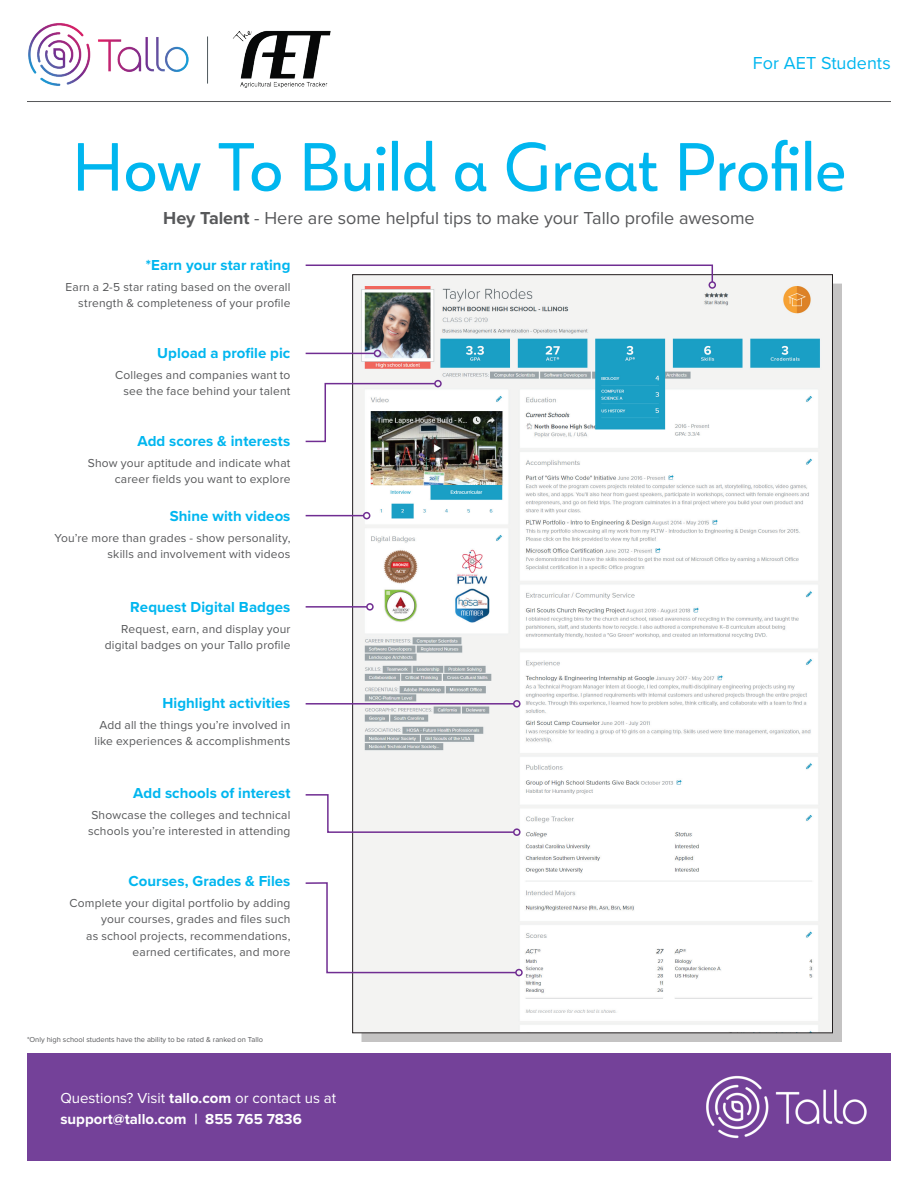
<style>
.page{position:relative;width:918px;height:1188px;background:#fff}
.page>*{position:absolute;margin:0;border:0;box-sizing:border-box;transform-origin:0 0}
.t1{font:66px "Blauth";letter-spacing:-.005em;color:#00b6ef}
.t2{font:18px "Proxima Nova";color:#57585a}
.t3{font:18px "Proxima Nova";color:#00b6ef}
.t4{font:700 15px "Proxima Nova";letter-spacing:.005em;color:#00b6ef}
.t5{font:700 15px/21px "Proxima Nova";color:#fff}
.t6{font:12px/16.5px "Proxima Nova";letter-spacing:.015em;color:#57585a;text-align:right}
.t7{font:7.5px "Proxima Nova";color:#57585a}
.s1{font-weight:700}
.s2{font-weight:400}
</style>
<div class="page">
<hr style="left:27px;top:101px;width:864px;height:1px;background:#57585a">
<div style="left:27px;top:1053px;width:864px;height:108px;background:#744199"></div>
<div style="left:362px;top:284px;width:480px;height:758px;background:#231f20;opacity:.27"></div>
<img style="left:354px;top:276px;width:477px;height:755px">
<img style="left:706px;top:1075px;width:161px;height:64px">
<svg style="left:305px;top:264px;width:409px;height:20px"></svg>
<div style="left:709px;top:281px;width:7px;height:8px;border:2px solid #702d92;border-radius:50%"></div>
<hr style="left:306px;top:353px;width:68px;height:1px;background:#702d92">
<div style="left:374px;top:350px;width:7px;height:7px;border:2px solid #702d92;border-radius:50%"></div>
<svg style="left:305px;top:382px;width:131px;height:61px"></svg>
<div style="left:434px;top:380px;width:8px;height:7px;border:2px solid #702d92;border-radius:50%"></div>
<hr style="left:306px;top:515px;width:58px;height:1px;background:#702d92">
<div style="left:363px;top:512px;width:7px;height:7px;border:2px solid #702d92;border-radius:50%"></div>
<hr style="left:306px;top:606px;width:61px;height:2px;background:#702d92">
<div style="left:366px;top:603px;width:8px;height:8px;border:2px solid #702d92;border-radius:50%"></div>
<hr style="left:306px;top:703px;width:208px;height:2px;background:#702d92">
<div style="left:513px;top:700px;width:8px;height:8px;border:2px solid #702d92;border-radius:50%"></div>
<svg style="left:305px;top:793px;width:210px;height:41px"></svg>
<div style="left:513px;top:828px;width:8px;height:8px;border:2px solid #702d92;border-radius:50%"></div>
<svg style="left:305px;top:881px;width:212px;height:93px"></svg>
<div style="left:515px;top:969px;width:8px;height:7px;border:2px solid #702d92;border-radius:50%"></div>
<img style="left:28px;top:23px;width:161px;height:63px">
<hr style="left:207px;top:36px;width:1px;height:48px;background:#50595e">
<img style="left:233px;top:30px;width:98px;height:58px">
<h2 class="t3" style="left:753px;top:52px;width:140px">For AET Students</h2>
<h1 class="t1" style="left:72px;top:123px;width:776px">How To Build a Great Profile</h1>
<h2 class="t2" style="left:163px;top:207px;width:593px"><span class="s1">Hey Talent</span> - Here are some helpful tips to make your Tallo profile awesome</h2>
<p class="t4" style="left:146px;top:256px;width:146px">*Earn your star rating</p>
<p class="t6" style="left:66px;top:279px;width:226px">Earn a 2-5 star rating based on the overall strength &amp; completeness of your profile</p>
<p class="t4" style="left:157px;top:344px;width:135px">Upload a profile pic</p>
<p class="t6" style="left:115px;top:367px;width:177px">Colleges and companies want to see the face behind your talent</p>
<p class="t4" style="left:137px;top:432px;width:155px">Add scores &amp; interests</p>
<p class="t6" style="left:88px;top:455px;width:204px">Show your aptitude and indicate what career fields you want to explore</p>
<p class="t4" style="left:170px;top:507px;width:122px">Shine with videos</p>
<p class="t6" style="left:54px;top:530px;width:238px">You’re more than grades - show personality, skills and involvement with videos</p>
<p class="t4" style="left:130px;top:598px;width:162px">Request Digital Badges</p>
<p class="t6" style="left:105px;top:621px;width:187px">Request, earn, and display your digital badges on your Tallo profile</p>
<p class="t4" style="left:162px;top:694px;width:130px">Highlight activities</p>
<p class="t6" style="left:94px;top:717px;width:198px;text-align:center">Add all the things you’re involved in like experiences &amp; accomplishments</p>
<p class="t4" style="left:133px;top:784px;width:159px">Add schools of interest</p>
<p class="t6" style="left:88px;top:807px;width:204px;text-align:left">Showcase the colleges and technical schools you’re interested in attending</p>
<p class="t4" style="left:128px;top:872px;width:164px">Courses, Grades &amp; Files</p>
<p class="t6" style="left:69px;top:895px;width:223px">Complete your digital portfolio by adding your courses, grades and files such<br>as school projects, recommendations, earned certificates, and more</p>
<p class="t7" style="left:27px;top:1035px;width:238px">*Only high school students have the ability to be rated &amp; ranked on Tallo</p>
<p class="t5" style="left:60px;top:1088px;width:277px"><span class="s2">Questions? Visit</span> tallo.com <span class="s2">or contact us at </span>support@tallo.com | 855 765 7836</p>
</div>
